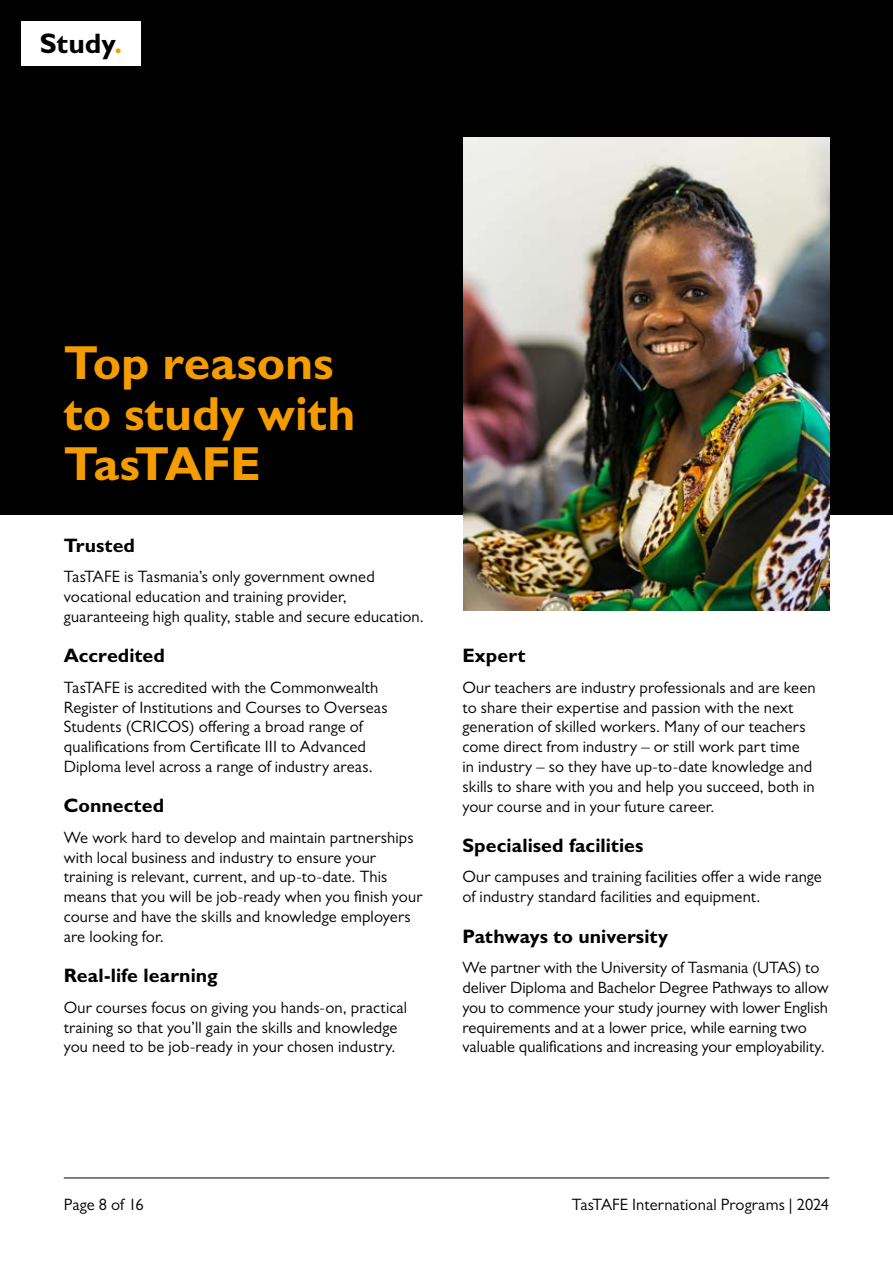
<style>
.page{position:relative;width:893px;height:1263px;background:#fff}
.page>*{position:absolute;margin:0;border:0;box-sizing:border-box;transform-origin:0 0}
.t1{font:700 48px/51px "Gill Sans MT Pro";letter-spacing:-.005em;color:#f59c00}
.t2{font:700 28.35px "Gill Sans MT Pro";color:#000}
.t3{font:700 19.5px "Gill Sans MT Pro";color:#000}
.t4{font:16.5px/19.8px "Gill Sans MT Pro";letter-spacing:.01em;color:#000}
.s1{color:#f59c00}
</style>
<div class="page">
<div style="left:0;top:0;width:893px;height:514px;background:#000"></div>
<img style="left:463px;top:137px;width:366px;height:474px">
<div style="left:21px;top:21px;width:120px;height:44px;background:#fff"></div>
<hr style="left:64px;top:1177px;width:765px;height:1px;background:#000">
<h2 class="t2" style="left:40px;top:26px;width:84px">Study<span class="s1">.</span></h2>
<h1 class="t1" style="left:64px;top:336px;width:293px">Top reasons to study with<br>TasTAFE</h1>
<p class="t3" style="left:64px;top:533px;width:73px">Trusted</p>
<p class="t4" style="left:64px;top:567px;width:362px">TasTAFE is Tasmania’s only government owned vocational education and training provider, guaranteeing high quality, stable and secure education.</p>
<p class="t3" style="left:64px;top:644px;width:103px">Accredited</p>
<p class="t4" style="left:64px;top:677px;width:325px">TasTAFE is accredited with the Commonwealth Register of Institutions and Courses to Overseas Students (CRICOS) offering a broad range of qualifications from Certificate III to Advanced Diploma level across a range of industry areas.</p>
<p class="t3" style="left:64px;top:794px;width:102px">Connected</p>
<p class="t4" style="left:64px;top:827px;width:360px">We work hard to develop and maintain partnerships with local business and industry to ensure your training is relevant, current, and up-to-date. This means that you will be job-ready when you finish your course and have the skills and knowledge employers are looking for.</p>
<p class="t3" style="left:64px;top:963px;width:155px">Real-life learning</p>
<p class="t4" style="left:64px;top:997px;width:345px">Our courses focus on giving you hands-on, practical training so that you’ll gain the skills and knowledge you need to be job-ready in your chosen industry.</p>
<p class="t3" style="left:462px;top:644px;width:65px">Expert</p>
<p class="t4" style="left:462px;top:677px;width:355px">Our teachers are industry professionals and are keen to share their expertise and passion with the next generation of skilled workers. Many of our teachers come direct from industry – or still work part time<br>in industry – so they have up-to-date knowledge and skills to share with you and help you succeed, both in your course and in your future career.</p>
<p class="t3" style="left:462px;top:833px;width:183px">Specialised facilities</p>
<p class="t4" style="left:462px;top:867px;width:361px">Our campuses and training facilities offer a wide range of industry standard facilities and equipment.</p>
<p class="t3" style="left:462px;top:924px;width:207px">Pathways to university</p>
<p class="t4" style="left:462px;top:957px;width:368px">We partner with the University of Tasmania (UTAS) to deliver Diploma and Bachelor Degree Pathways to allow you to commence your study journey with lower English requirements and at a lower price, while earning two valuable qualifications and increasing your employability.</p>
<p class="t4" style="left:64px;top:1195px;width:82px">Page 8 of 16</p>
<p class="t4" style="left:572px;top:1195px;width:259px">TasTAFE International Programs | 2024</p>
</div>
